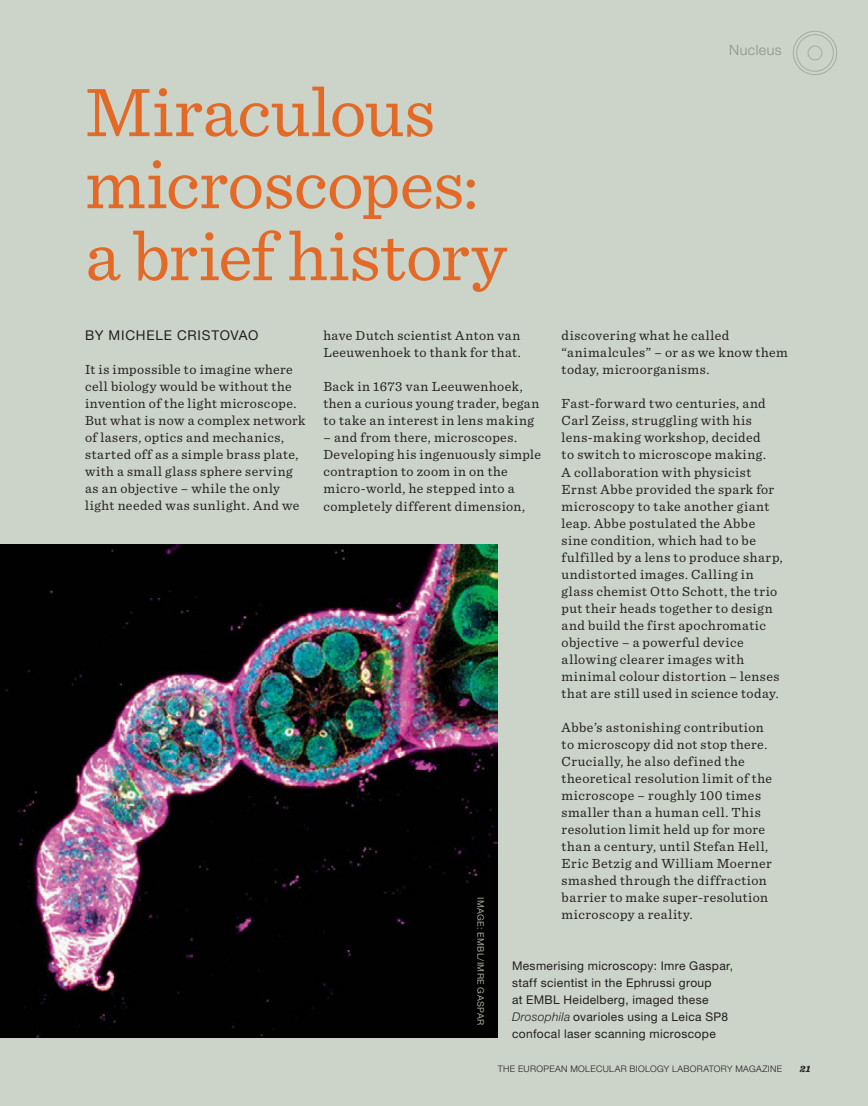
<style>
.page{position:relative;width:868px;height:1106px;background:#fff}
.page>*{position:absolute;margin:0;border:0;box-sizing:border-box;transform-origin:0 0}
.t1{font:72px/72px "Sentinel";letter-spacing:-.01em;color:#e26926}
.t2{font:300 14.25px "Helvetica Neue LT Std";letter-spacing:.035em;color:#8a9682}
.t3{font:13.8px/17px "Sentinel";letter-spacing:.035em;color:#231f20}
.t4{font:13.5px "Helvetica Neue LT Std";letter-spacing:.055em;color:#231f20}
.t5{font:12px/17px "Helvetica Neue LT Std";letter-spacing:.03em;color:#231f20}
.t6{font:italic 900 9.75px "Sentinel";color:#231f20}
.t7{font:300 9px "Helvetica Neue LT Std";letter-spacing:.04em;color:#231f20}
.t8{font:9px "Helvetica Neue LT Std";letter-spacing:.035em;color:#a3ae9c}
.s1{font-weight:300;font-style:italic}
</style>
<div class="page">
<div style="left:0;top:0;width:867px;height:1106px;background:#ccd3c8"></div>
<img style="left:0;top:544px;width:497px;height:493px">
<div style="left:792px;top:31px;width:45px;height:44px;border:1px solid #a3ae9c;border-radius:50%"></div>
<div style="left:796px;top:34px;width:37px;height:38px;border:1px solid #a3ae9c;border-radius:50%"></div>
<div style="left:807px;top:46px;width:15px;height:14px;border:1px solid #a3ae9c;border-radius:50%"></div>
<h1 class="t1" style="left:85px;top:78px;width:423px">Miraculous microscopes: a brief history</h1>
<p class="t2" style="left:729px;top:45px;width:54px">Nucleus</p>
<p class="t4" style="left:85px;top:330px;width:175px">BY MICHELE CRISTOVAO</p>
<p class="t3" style="left:85px;top:362px;width:222px">It is impossible to imagine where cell biology would be without the invention of the light microscope.<br>But what is now a complex network of lasers, optics and mechanics, started off as a simple brass plate, with a small glass sphere serving as an objective – while the only light needed was sunlight. And we</p>
<p class="t3" style="left:323px;top:328px;width:199px">have Dutch scientist Anton van<br>Leeuwenhoek to thank for that.</p>
<p class="t3" style="left:323px;top:379px;width:217px">Back in 1673 van Leeuwenhoek, then a curious young trader, began to take an interest in lens making</p>
<p class="t3" style="left:323px;top:430px;width:219px">– and from there, microscopes.<br>Developing his ingenuously simple contraption to zoom in on the micro-world, he stepped into a completely different dimension,</p>
<p class="t3" style="left:561px;top:328px;width:228px">discovering what he called “animalcules” – or as we know them today, microorganisms.</p>
<p class="t3" style="left:561px;top:396px;width:223px">Fast-forward two centuries, and<br>Carl Zeiss, struggling with his lens-making workshop, decided<br>to switch to microscope making.<br>A collaboration with physicist<br>Ernst Abbe provided the spark for microscopy to take another giant leap. Abbe postulated the Abbe sine condition, which had to be fulfilled by a lens to produce sharp, undistorted images. Calling in glass chemist Otto Schott, the trio put their heads together to design and build the first apochromatic objective – a powerful device allowing clearer images with minimal colour distortion – lenses that are still used in science today.</p>
<p class="t3" style="left:561px;top:719px;width:212px">Abbe’s astonishing contribution to microscopy did not stop there.<br>Crucially, he also defined the theoretical resolution limit of the microscope – roughly 100 times smaller than a human cell. This resolution limit held up for more than a century, until Stefan Hell,<br>Eric Betzig and William Moerner smashed through the diffraction barrier to make super-resolution microscopy a reality.</p>
<p class="t8" style="left:484px;top:897px;width:129px;rotate:90deg">IMAGE: EMBL/IMRE GASPAR</p>
<p class="t5" style="left:512px;top:958px;width:222px">Mesmerising microscopy: Imre Gaspar, staff scientist in the Ephrussi group<br>at EMBL Heidelberg, imaged these <span class="s1">Drosophila</span> ovarioles using a Leica SP8 confocal laser scanning microscope</p>
<p class="t7" style="left:498px;top:1065px;width:286px">THE EUROPEAN MOLECULAR BIOLOGY LABORATORY MAGAZINE</p>
<p class="t6" style="left:799px;top:1065px;width:12px">21</p>
</div>
